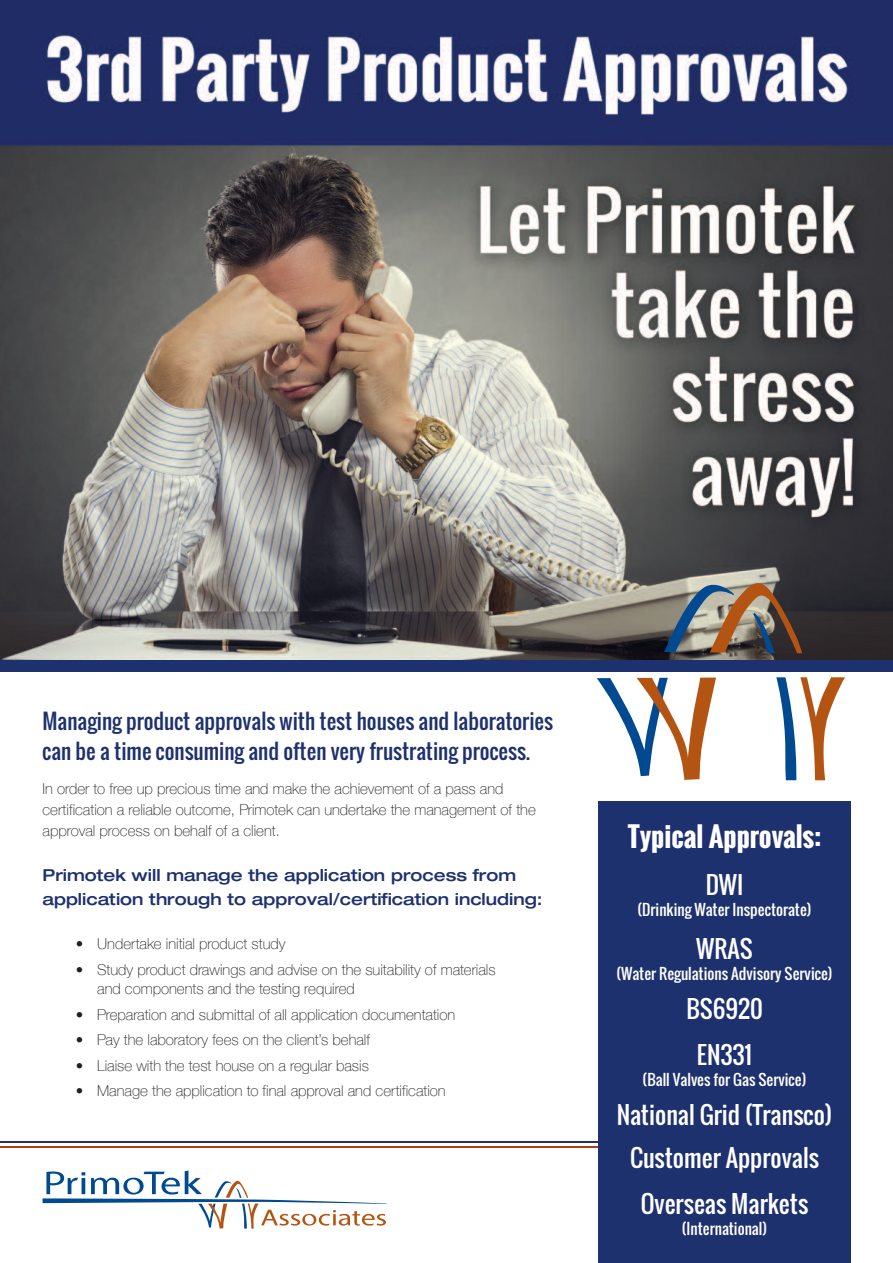
<style>
.page{position:relative;width:893px;height:1263px;background:#fff}
.page>*{position:absolute;margin:0;border:0;box-sizing:border-box;transform-origin:0 0}
.t1{font:700 27px "Oswald";color:#fff}
.t2{font:24px/46.2px "Oswald";color:#fff;text-align:center}
.t3{font:21px/30px "Oswald";color:#1e316f}
.t4{font:500 expanded 16.5px/24px "Helvetica Neue";color:#1e316f}
.t5{font:100 15px/21px "Helvetica Neue";color:#231f20}
.t6{font:15px "Oswald";color:#fff}
</style>
<div class="page">
<hr style="left:0;top:1141px;width:605px;height:2px;background:#1e316f">
<hr style="left:0;top:1146px;width:605px;height:1px;background:#b13d17">
<img style="left:0;top:0;width:893px;height:660px">
<svg style="left:43px;top:1170px;width:344px;height:58px"></svg>
<div style="left:0;top:660px;width:893px;height:11px;background:#1e316f"></div>
<svg style="left:658px;top:581px;width:147px;height:74px;background:#776e65"></svg>
<svg style="left:597px;top:677px;width:248px;height:103px"></svg>
<div style="left:598px;top:801px;width:252px;height:462px;background:#1e316f"></div>
<h3 class="t3" style="left:43px;top:708px;width:512px">Managing product approvals with test houses and laboratories can be a time consuming and often very frustrating process.</h3>
<p class="t5" style="left:43px;top:777px;width:495px">In order to free up precious time and make the achievement of a pass and certification a reliable outcome, Primotek can undertake the management of the approval process on behalf of a client.</p>
<p class="t4" style="left:43px;top:865px;width:502px">Primotek will manage the application process from application through to approval/certification including:</p>
<p class="t5" style="left:76px;top:933px;width:211px">• Undertake initial product study</p>
<p class="t5" style="left:97px;top:959px;width:400px;line-height:19.5px;text-indent:-21px">• Study product drawings and advise on the suitability of materials and components and the testing required</p>
<p class="t5" style="left:76px;top:1003px;width:381px">• Preparation and submittal of all application documentation</p>
<p class="t5" style="left:76px;top:1029px;width:296px">• Pay the laboratory fees on the client’s behalf</p>
<p class="t5" style="left:76px;top:1054px;width:294px">• Liaise with the test house on a regular basis</p>
<p class="t5" style="left:76px;top:1080px;width:371px">• Manage the application to final approval and certification</p>
<h1 class="t1" style="left:628px;top:823px;width:195px">Typical Approvals:</h1>
<h2 class="t2" style="left:706px;top:863px;width:39px">DWI</h2>
<p class="t6" style="left:638px;top:902px;width:175px">(Drinking Water Inspectorate)</p>
<h2 class="t2" style="left:696px;top:927px;width:58px">WRAS</h2>
<p class="t6" style="left:616px;top:965px;width:218px">(Water Regulations Advisory Service)</p>
<h2 class="t2" style="left:686px;top:987px;width:78px">BS6920<br>EN331</h2>
<p class="t6" style="left:643px;top:1072px;width:165px">(Ball Valves for Gas Service)</p>
<h2 class="t2" style="left:617px;top:1095px;width:217px;line-height:42.8px">National Grid (Transco)<br>Customer Approvals</h2>
<h2 class="t2" style="left:641px;top:1183px;width:169px">Overseas Markets</h2>
<p class="t6" style="left:682px;top:1221px;width:87px">(International)</p>
</div>
